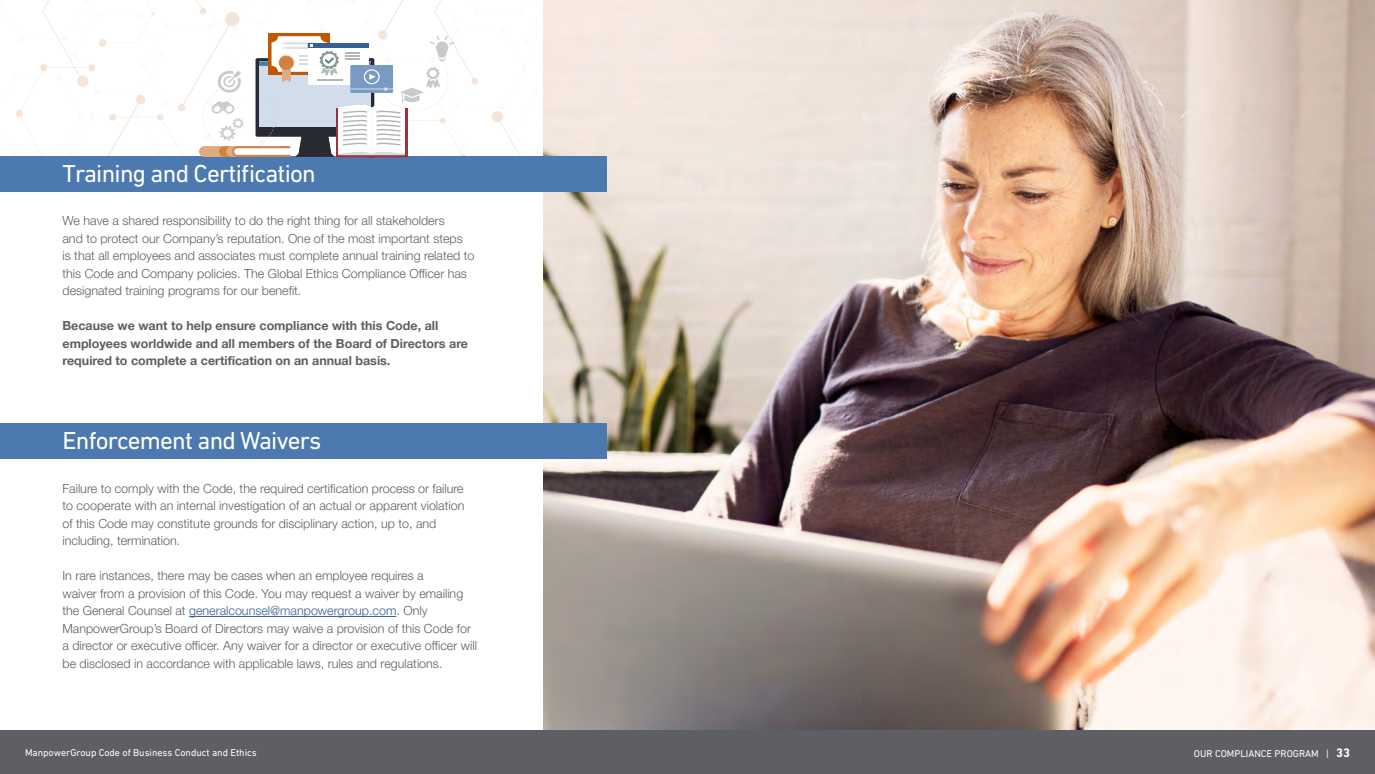
<style>
.page{position:relative;width:1375px;height:774px;background:#fff}
.page>*{position:absolute;margin:0;border:0;box-sizing:border-box;transform-origin:0 0}
.t1{font:25px "DIN Next LT Pro";letter-spacing:-.03em;color:#fff}
.t2{font:300 12.5px/17.5px "Helvetica Neue LT Pro";color:#5e5f65}
.t3{font:700 12.5px/17.5px "Helvetica Neue LT Pro";color:#5e5f65}
.t4{font:10px "DIN Next LT Pro";color:#fff}
.s1{color:#386097}
.s2{font-weight:700;font-size:12.5px}
</style>
<div class="page">
<img style="left:544px;top:0;width:831px;height:730px">
<div style="left:0;top:156px;width:606px;height:35px;background:#4c79af"></div>
<div style="left:0;top:424px;width:606px;height:35px;background:#4c79af"></div>
<hr style="left:189px;top:616px;width:207px;height:1px;background:#386097">
<svg style="left:16px;top:0;width:528px;height:157px"></svg>
<div style="left:0;top:730px;width:1375px;height:44px;background:#5e5f65"></div>
<h1 class="t1" style="left:62px;top:159px;width:255px">Training and Certification</h1>
<p class="t2" style="left:62px;top:212px;width:414px">We have a shared responsibility to do the right thing for all stakeholders<br>and to protect our Company’s reputation. One of the most important steps<br>is that all employees and associates must complete annual training related to this Code and Company policies. The Global Ethics Compliance Officer has designated training programs for our benefit.</p>
<p class="t3" style="left:62px;top:317px;width:407px">Because we want to help ensure compliance with this Code, all employees worldwide and all members of the Board of Directors are required to complete a certification on an annual basis.</p>
<h1 class="t1" style="left:62px;top:426px;width:260px">Enforcement and Waivers</h1>
<p class="t2" style="left:62px;top:479px;width:403px">Failure to comply with the Code, the required certification process or failure to cooperate with an internal investigation of an actual or apparent violation of this Code may constitute grounds for disciplinary action, up to, and including, termination.</p>
<p class="t2" style="left:62px;top:567px;width:416px">In rare instances, there may be cases when an employee requires a<br>waiver from a provision of this Code. You may request a waiver by emailing the General Counsel at <span class="s1">generalcounsel@manpowergroup. com</span>. Only ManpowerGroup’s Board of Directors may waive a provision of this Code for a director or executive officer. Any waiver for a director or executive officer will be disclosed in accordance with applicable laws, rules and regulations.</p>
<p class="t4" style="left:25px;top:746px;width:233px">ManpowerGroup Code of Business Conduct and Ethics</p>
<p class="t4" style="left:1194px;top:747px;width:158px">OUR COMPLIANCE PROGRAM | <span class="s2">33</span></p>
</div>
